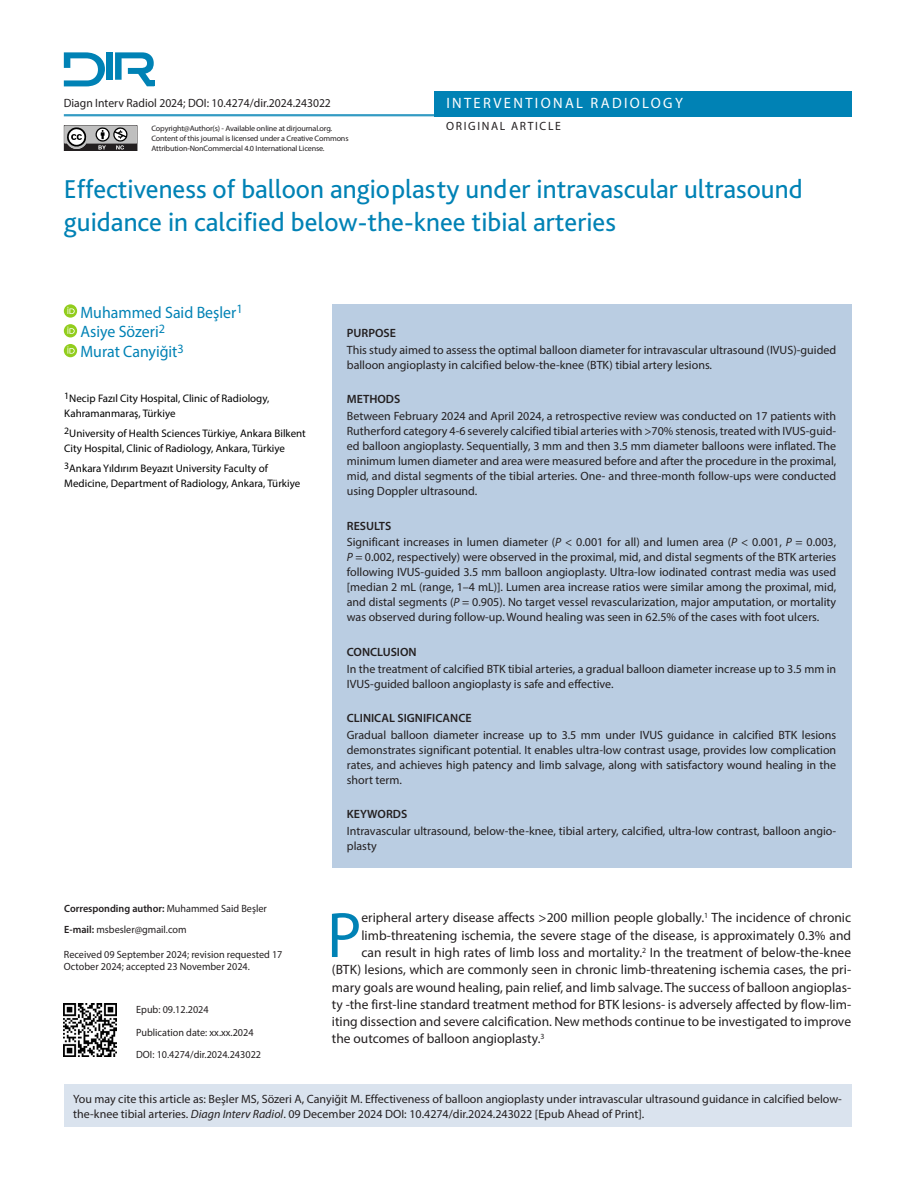
<style>
.page{position:relative;width:915px;height:1191px;background:#fff}
.page>*{position:absolute;margin:0;border:0;box-sizing:border-box;transform-origin:0 0}
.ILK_YAZI{font:64.65px "Myriad Pro";color:#0082b5}
.BASLIK{font:27px/33px "Bliss Pro";color:#0082b5}
.YAZARLAR{font:16.5px "Myriad Pro";color:#0082b5;scale:.96 1}
.t1{font:15px "Myriad Pro";letter-spacing:.16em;color:#fff}
.ILK_YAZI-2{font:13.5px "Myriad Pro";color:#231f20}
.ÖZET{font:12px/15px "Myriad Pro";color:#231f20}
.CITE_AS{font:12px/15px "Myriad Pro";color:#231f20}
.ÖZET-2{font:600 12px "Myriad Pro";color:#231f20}
.BAS_KISMI{font:12px "Myriad Pro";color:#231f20}
.ÖZET-3{font:12px "Myriad Pro";letter-spacing:.14em;color:#231f20}
.KURUMLAR{font:10.95px/14.2px "Myriad Pro";color:#000}
.YAZISMA{font:10.5px/12.6px "Myriad Pro";color:#231f20}
.EPUB{font:10.5px "Myriad Pro";color:#231f20}
.YAZISMA-2{font:600 10.5px "Myriad Pro";color:#231f20}
.t2{font:7.8px/9.8px "Myriad Pro";letter-spacing:-.02em;color:#231f20;scale:1.04 1}
.s1{font-weight:400}
.s2{font-weight:600}
.s3{font-style:italic}
</style>
<div class="page">
<div style="left:434px;top:91px;width:416px;height:25px;background:#0082b5"></div>
<hr style="left:64px;top:114px;width:786px;height:2px;background:#0082b5">
<div style="left:147px;top:80px;width:8px;height:6px;background:#0082b5"></div>
<div style="left:106px;top:52px;width:7px;height:28px;background:#0082b5"></div>
<svg style="left:64px;top:52px;width:41px;height:34px"></svg>
<svg style="left:115px;top:52px;width:39px;height:34px"></svg>
<svg style="left:64px;top:125px;width:73px;height:26px"></svg>
<img style="left:64px;top:1003px;width:53px;height:53px">
<div style="left:64px;top:1084px;width:786px;height:43px;background:#dae3ee"></div>
<div style="left:332px;top:304px;width:518px;height:563px;background:#bacde2"></div>
<div style="left:64px;top:304px;width:13px;height:14px;background:#92cd1d;border-radius:50%"></div>
<svg style="left:67px;top:307px;width:8px;height:7px"></svg>
<svg style="left:64px;top:324px;width:13px;height:13px"></svg>
<svg style="left:67px;top:326px;width:8px;height:8px"></svg>
<svg style="left:64px;top:344px;width:13px;height:13px"></svg>
<svg style="left:67px;top:346px;width:8px;height:8px"></svg>
<p class="BAS_KISMI" style="left:64px;top:96px;width:268px">Diagn Interv Radiol 2024; DOI: 10.4274/dir.2024.243022</p>
<p class="t1" style="left:446px;top:94px;width:238px">INTERVENTIONAL RADIOLOGY</p>
<p class="t2" style="left:151px;top:124px;width:175px">Copyright@Author(s) - Available online at dirjournal.org.</p>
<p class="ÖZET-3" style="left:446px;top:118px;width:116px">ORIGINAL ARTICLE</p>
<p class="t2" style="left:151px;top:134px;width:191px">Content of this journal is licensed under a Creative Commons<br>Attribution-NonCommercial 4.0 International License.</p>
<p class="BASLIK" style="left:64px;top:172px;width:740px">Effectiveness of balloon angioplasty under intravascular ultrasound guidance in calcified below-the-knee tibial arteries</p>
<p class="YAZARLAR" style="left:80px;top:302px;width:170px">Muhammed Said Beşler<sup>1</sup></p>
<p class="YAZARLAR" style="left:80px;top:322px;width:90px">Asiye Sözeri<sup>2</sup></p>
<p class="YAZARLAR" style="left:80px;top:341px;width:109px">Murat Canyiğit<sup>3</sup></p>
<p class="KURUMLAR" style="left:64px;top:391px;width:206px"><sup>1</sup>Necip Fazıl City Hospital, Clinic of Radiology,<br>Kahramanmaraş, Türkiye</p>
<p class="KURUMLAR" style="left:64px;top:426px;width:243px"><sup>2</sup>University of Health Sciences Türkiye, Ankara Bilkent<br>City Hospital, Clinic of Radiology, Ankara, Türkiye</p>
<p class="KURUMLAR" style="left:64px;top:461px;width:237px"><sup>3</sup>Ankara Yıldırım Beyazıt University Faculty of<br>Medicine, Department of Radiology, Ankara, Türkiye</p>
<p class="YAZISMA-2" style="left:64px;top:901px;width:204px">Corresponding author: <span class="s1">Muhammed Said Beşler</span></p>
<p class="YAZISMA" style="left:64px;top:923px;width:124px"><span class="s2">E-mail:</span> msbesler@gmail.com</p>
<p class="YAZISMA" style="left:64px;top:948px;width:220px">Received 09 September 2024; revision requested 17<br>October 2024; accepted 23 November 2024.</p>
<p class="EPUB" style="left:136px;top:1003px;width:74px">Epub: 09.12.2024</p>
<p class="EPUB" style="left:136px;top:1025px;width:119px">Publication date: xx.xx.2024</p>
<p class="EPUB" style="left:136px;top:1048px;width:126px">DOI: 10.4274/dir.2024.243022</p>
<p class="ÖZET-2" style="left:347px;top:325px;width:51px">PURPOSE</p>
<p class="ÖZET" style="left:347px;top:342px;width:491px">This study aimed to assess the optimal balloon diameter for intravascular ultrasound (IVUS)-guided balloon angioplasty in calcified below-the-knee (BTK) tibial artery lesions.</p>
<p class="ÖZET-2" style="left:347px;top:391px;width:55px">METHODS</p>
<p class="ÖZET" style="left:347px;top:408px;width:491px;text-align:justify">Between February 2024 and April 2024, a retrospective review was conducted on 17 patients with Rutherford category 4-6 severely calcified tibial arteries with &gt;70% stenosis, treated with IVUS-guid&shy;ed balloon angioplasty. Sequentially, 3 mm and then 3.5 mm diameter balloons were inflated. The minimum lumen diameter and area were measured before and after the procedure in the proximal, mid, and distal segments of the tibial arteries. One- and three-month follow-ups were conducted using Doppler ultrasound.</p>
<p class="ÖZET-2" style="left:347px;top:518px;width:46px">RESULTS</p>
<p class="ÖZET" style="left:347px;top:534px;width:491px;text-align:justify">Significant increases in lumen diameter (<span class="s3">P</span> &lt; 0.001 for all) and lumen area (<span class="s3">P</span> &lt; 0.001, <span class="s3">P</span> = 0.003, <span class="s3">P</span> = 0.002, respectively) were observed in the proximal, mid, and distal segments of the BTK arteries following IVUS-guided 3.5 mm balloon angioplasty. Ultra-low iodinated contrast media was used [median 2 mL (range, 1–4 mL)]. Lumen area increase ratios were similar among the proximal, mid, and distal segments (<span class="s3">P</span> = 0.905). No target vessel revascularization, major amputation, or mortality was observed during follow-up. Wound healing was seen in 62.5% of the cases with foot ulcers.</p>
<p class="ÖZET-2" style="left:347px;top:644px;width:71px">CONCLUSION</p>
<p class="ÖZET" style="left:347px;top:661px;width:491px">In the treatment of calcified BTK tibial arteries, a gradual balloon diameter increase up to 3.5 mm in<br>IVUS-guided balloon angioplasty is safe and effective.</p>
<p class="ÖZET-2" style="left:347px;top:710px;width:126px">CLINICAL SIGNIFICANCE</p>
<p class="ÖZET" style="left:347px;top:727px;width:491px;text-align:justify">Gradual balloon diameter increase up to 3.5 mm under IVUS guidance in calcified BTK lesions demonstrates significant potential. It enables ultra-low contrast usage, provides low complication rates, and achieves high patency and limb salvage, along with satisfactory wound healing in the short term.</p>
<p class="ÖZET-2" style="left:347px;top:807px;width:62px">KEYWORDS</p>
<p class="ÖZET" style="left:347px;top:823px;width:490px">Intravascular ultrasound, below-the-knee, tibial artery, calcified, ultra-low contrast, balloon angio&shy;plasty</p>
<p class="ILK_YAZI" style="left:327px;top:895px;width:36px">P</p>
<p class="ILK_YAZI-2" style="left:361px;top:909px;width:491px">eripheral artery disease affects &gt;200 million people globally.<sup>1</sup> The incidence of chronic</p>
<p class="ILK_YAZI-2" style="left:361px;top:927px;width:491px">limb-threatening ischemia, the severe stage of the disease, is approximately 0.3% and</p>
<p class="ILK_YAZI-2" style="left:361px;top:944px;width:491px">can result in high rates of limb loss and mortality.<sup>2</sup> In the treatment of below-the-knee</p>
<p class="ILK_YAZI-2" style="left:332px;top:961px;width:520px">(BTK) lesions, which are commonly seen in chronic limb-threatening ischemia cases, the pri-</p>
<p class="ILK_YAZI-2" style="left:332px;top:978px;width:520px">mary goals are wound healing, pain relief, and limb salvage. The success of balloon angioplas-</p>
<p class="ILK_YAZI-2" style="left:332px;top:996px;width:520px">ty -the first-line standard treatment method for BTK lesions- is adversely affected by flow-lim-</p>
<p class="ILK_YAZI-2" style="left:332px;top:1013px;width:520px">iting dissection and severe calcification. New methods continue to be investigated to improve</p>
<p class="ILK_YAZI-2" style="left:332px;top:1030px;width:214px">the outcomes of balloon angioplasty.<sup>3</sup></p>
<p class="CITE_AS" style="left:73px;top:1091px;width:769px">You may cite this article as: Beşler MS, Sözeri A, Canyiğit M. Effectiveness of balloon angioplasty under intravascular ultrasound guidance in calcified below&shy;the-knee tibial arteries. <span class="s3">Diagn Interv Radiol</span>. 09 December 2024 DOI: 10.4274/dir.2024.243022 [Epub Ahead of Print].</p>
</div>
